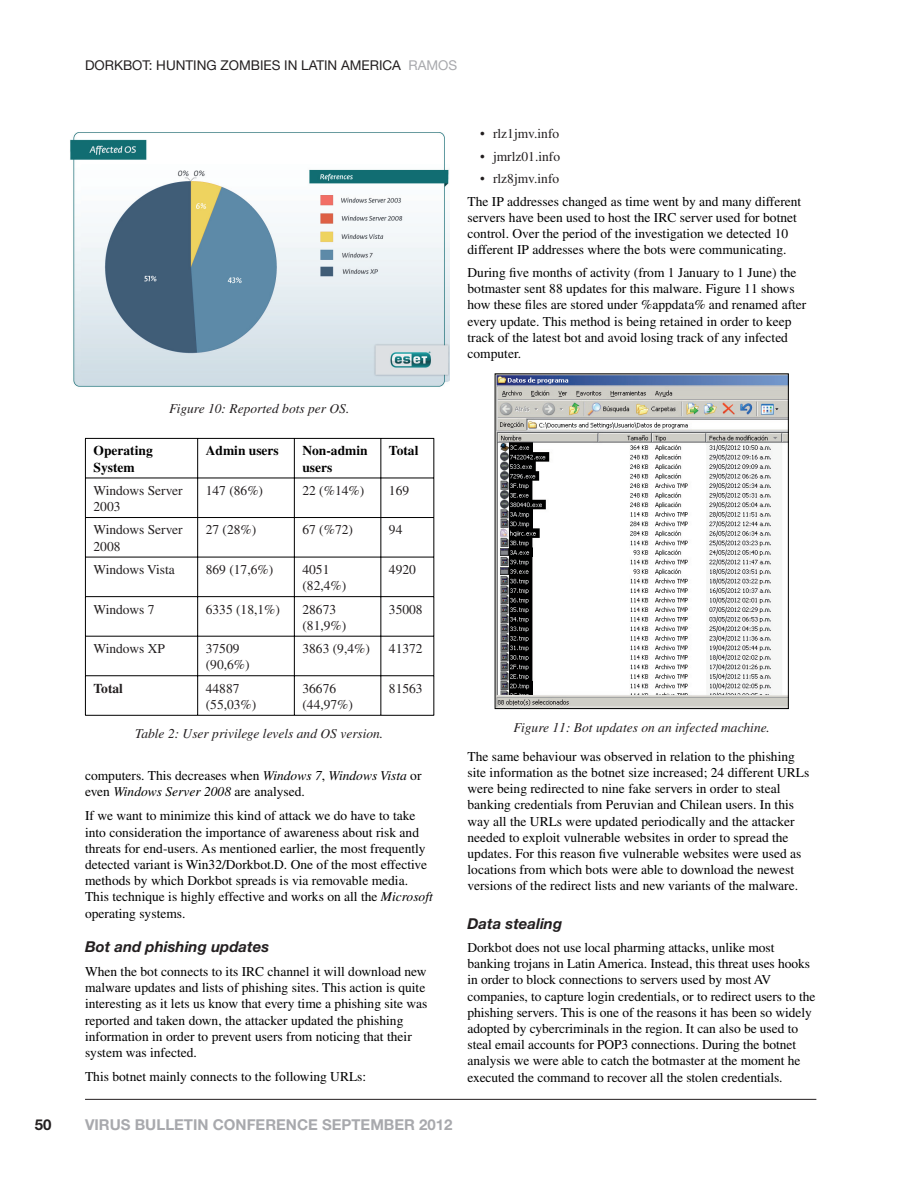
<style>
.page{position:relative;width:918px;height:1188px;background:#fff}
.page>*{position:absolute;margin:0;border:0;box-sizing:border-box;transform-origin:0 0}
.t1{font:700 15px "Helvetica Neue";color:#a8a9ad}
.t2{font:italic 700 15px "Helvetica Neue";color:#231f20}
.t3{font:700 15px "Helvetica Neue";color:#231f20}
.t4{font:13.5px/16.2px "Times";color:#000}
.t5{font:13.5px/16.2px "Times";color:#231f20}
.t6{font:italic 13.5px "Times";color:#231f20}
.t7{font:700 13.5px/16.2px "Times";color:#000}
.t8{font:13.5px "Helvetica Neue";color:#231f20}
.t9{font:700 13.5px "Times";color:#231f20}
.s1{color:#a8a9ad}
.s2{font-style:italic}
</style>
<div class="page">
<hr style="left:85px;top:1099px;width:731px;height:1px;background:#231f20">
<img style="left:497px;top:375px;width:290px;height:332px">
<div style="left:495px;top:373px;width:294px;height:336px;border:1px solid #000"></div>
<img style="left:70px;top:132px;width:379px;height:255px">
<hr style="left:85px;top:438px;width:113px;height:1px;background:#000">
<hr style="left:85px;top:439px;width:1px;height:39px;background:#000">
<hr style="left:198px;top:438px;width:96px;height:1px;background:#000">
<hr style="left:197px;top:439px;width:1px;height:39px;background:#000">
<hr style="left:294px;top:438px;width:87px;height:1px;background:#000">
<hr style="left:294px;top:439px;width:1px;height:39px;background:#000">
<hr style="left:381px;top:438px;width:53px;height:1px;background:#000">
<hr style="left:380px;top:439px;width:1px;height:39px;background:#000">
<hr style="left:433px;top:439px;width:1px;height:39px;background:#000">
<hr style="left:85px;top:478px;width:113px;height:1px;background:#000">
<hr style="left:85px;top:478px;width:1px;height:39px;background:#000">
<hr style="left:198px;top:478px;width:96px;height:1px;background:#000">
<hr style="left:197px;top:478px;width:1px;height:39px;background:#000">
<hr style="left:294px;top:478px;width:87px;height:1px;background:#000">
<hr style="left:294px;top:478px;width:1px;height:39px;background:#000">
<hr style="left:381px;top:478px;width:53px;height:1px;background:#000">
<hr style="left:380px;top:478px;width:1px;height:39px;background:#000">
<hr style="left:433px;top:478px;width:1px;height:39px;background:#000">
<hr style="left:85px;top:517px;width:113px;height:1px;background:#000">
<hr style="left:85px;top:518px;width:1px;height:39px;background:#000">
<hr style="left:198px;top:517px;width:96px;height:1px;background:#000">
<hr style="left:197px;top:518px;width:1px;height:39px;background:#000">
<hr style="left:294px;top:517px;width:87px;height:1px;background:#000">
<hr style="left:294px;top:518px;width:1px;height:39px;background:#000">
<hr style="left:381px;top:517px;width:53px;height:1px;background:#000">
<hr style="left:380px;top:518px;width:1px;height:39px;background:#000">
<hr style="left:433px;top:518px;width:1px;height:39px;background:#000">
<hr style="left:85px;top:557px;width:113px;height:1px;background:#000">
<hr style="left:85px;top:557px;width:1px;height:39px;background:#000">
<hr style="left:198px;top:557px;width:96px;height:1px;background:#000">
<hr style="left:197px;top:557px;width:1px;height:39px;background:#000">
<hr style="left:294px;top:557px;width:87px;height:1px;background:#000">
<hr style="left:294px;top:557px;width:1px;height:39px;background:#000">
<hr style="left:381px;top:557px;width:53px;height:1px;background:#000">
<hr style="left:380px;top:557px;width:1px;height:39px;background:#000">
<hr style="left:433px;top:557px;width:1px;height:39px;background:#000">
<hr style="left:85px;top:596px;width:113px;height:1px;background:#000">
<hr style="left:85px;top:597px;width:1px;height:39px;background:#000">
<hr style="left:198px;top:596px;width:96px;height:1px;background:#000">
<hr style="left:197px;top:597px;width:1px;height:39px;background:#000">
<hr style="left:294px;top:596px;width:87px;height:1px;background:#000">
<hr style="left:294px;top:597px;width:1px;height:39px;background:#000">
<hr style="left:381px;top:596px;width:53px;height:1px;background:#000">
<hr style="left:380px;top:597px;width:1px;height:39px;background:#000">
<hr style="left:433px;top:597px;width:1px;height:39px;background:#000">
<hr style="left:85px;top:636px;width:113px;height:1px;background:#000">
<hr style="left:85px;top:637px;width:1px;height:38px;background:#000">
<hr style="left:198px;top:636px;width:96px;height:1px;background:#000">
<hr style="left:197px;top:637px;width:1px;height:38px;background:#000">
<hr style="left:294px;top:636px;width:87px;height:1px;background:#000">
<hr style="left:294px;top:637px;width:1px;height:38px;background:#000">
<hr style="left:381px;top:636px;width:53px;height:1px;background:#000">
<hr style="left:380px;top:637px;width:1px;height:38px;background:#000">
<hr style="left:433px;top:637px;width:1px;height:38px;background:#000">
<hr style="left:85px;top:675px;width:113px;height:1px;background:#000">
<hr style="left:85px;top:676px;width:1px;height:39px;background:#000">
<hr style="left:198px;top:675px;width:96px;height:1px;background:#000">
<hr style="left:197px;top:676px;width:1px;height:39px;background:#000">
<hr style="left:294px;top:675px;width:87px;height:1px;background:#000">
<hr style="left:294px;top:676px;width:1px;height:39px;background:#000">
<hr style="left:381px;top:675px;width:53px;height:1px;background:#000">
<hr style="left:380px;top:676px;width:1px;height:39px;background:#000">
<hr style="left:433px;top:676px;width:1px;height:39px;background:#000">
<hr style="left:85px;top:715px;width:349px;height:1px;background:#000">
<p class="t8" style="left:85px;top:61px;width:374px">DORKBOT: HUNTING ZOMBIES IN LATIN AMERICA <span class="s1">RAMOS</span></p>
<p class="t5" style="left:480px;top:127px;width:80px">• rlz1jmv.info</p>
<p class="t5" style="left:480px;top:149px;width:81px">• jmrlz01.info</p>
<p class="t5" style="left:480px;top:172px;width:80px">• rlz8jmv.info</p>
<p class="t4" style="left:468px;top:195px;width:335px">The IP addresses changed as time went by and many different servers have been used to host the IRC server used for botnet control. Over the period of the investigation we detected 10 different IP addresses where the bots were communicating.</p>
<p class="t4" style="left:468px;top:266px;width:340px">During five months of activity (from 1 January to 1 June) the botmaster sent 88 updates for this malware. Figure 11 shows how these files are stored under %appdata% and renamed after every update. This method is being retained in order to keep track of the latest bot and avoid losing track of any infected computer.</p>
<p class="t6" style="left:169px;top:403px;width:182px">Figure 10: Reported bots per OS.</p>
<p class="t7" style="left:94px;top:444px;width:61px">Operating<br>System</p>
<p class="t7" style="left:206px;top:444px;width:75px">Admin users</p>
<p class="t7" style="left:302px;top:444px;width:67px">Non-admin users</p>
<p class="t7" style="left:389px;top:444px;width:31px">Total</p>
<p class="t5" style="left:94px;top:484px;width:91px">Windows Server<br>2003</p>
<p class="t5" style="left:206px;top:484px;width:59px">147 (86%)</p>
<p class="t5" style="left:302px;top:484px;width:63px">22 (%14%)</p>
<p class="t5" style="left:389px;top:484px;width:22px">169</p>
<p class="t5" style="left:94px;top:523px;width:91px">Windows Server<br>2008</p>
<p class="t5" style="left:206px;top:523px;width:52px">27 (28%)</p>
<p class="t5" style="left:302px;top:523px;width:52px">67 (%72)</p>
<p class="t5" style="left:389px;top:523px;width:15px">94</p>
<p class="t5" style="left:94px;top:563px;width:83px">Windows Vista</p>
<p class="t5" style="left:206px;top:563px;width:69px">869 (17,6%)</p>
<p class="t5" style="left:302px;top:563px;width:45px">4051 (82,4%)</p>
<p class="t5" style="left:389px;top:563px;width:28px">4920</p>
<p class="t5" style="left:94px;top:602px;width:62px">Windows 7</p>
<p class="t5" style="left:206px;top:602px;width:76px">6335 (18,1%)</p>
<p class="t5" style="left:302px;top:602px;width:45px">28673 (81,9%)</p>
<p class="t5" style="left:389px;top:602px;width:35px">35008</p>
<p class="t5" style="left:94px;top:642px;width:73px">Windows XP</p>
<p class="t5" style="left:206px;top:642px;width:45px">37509 (90,6%)</p>
<p class="t5" style="left:302px;top:642px;width:69px">3863 (9,4%)</p>
<p class="t5" style="left:389px;top:642px;width:35px">41372</p>
<p class="t9" style="left:94px;top:683px;width:31px">Total</p>
<p class="t5" style="left:206px;top:681px;width:52px">44887 (55,03%)</p>
<p class="t5" style="left:302px;top:681px;width:52px">36676 (44,97%)</p>
<p class="t5" style="left:389px;top:681px;width:35px">81563</p>
<p class="t6" style="left:135px;top:728px;width:250px">Table 2: User privilege levels and OS version.</p>
<p class="t4" style="left:85px;top:769px;width:338px">computers. This decreases when <span class="s2">Windows 7</span>, <span class="s2">Windows Vista</span> or even <span class="s2">Windows Server 2008</span> are analysed.</p>
<p class="t4" style="left:85px;top:809px;width:349px">If we want to minimize this kind of attack we do have to take into consideration the importance of awareness about risk and threats for end-users. As mentioned earlier, the most frequently detected variant is Win32/Dorkbot.D. One of the most effective methods by which Dorkbot spreads is via removable media.<br>This technique is highly effective and works on all the <span class="s2">Microsoft </span>operating systems.</p>
<p class="t2" style="left:85px;top:941px;width:186px">Bot and phishing updates</p>
<p class="t4" style="left:85px;top:965px;width:344px">When the bot connects to its IRC channel it will download new malware updates and lists of phishing sites. This action is quite interesting as it lets us know that every time a phishing site was reported and taken down, the attacker updated the phishing information in order to prevent users from noticing that their system was infected.</p>
<p class="t4" style="left:85px;top:1070px;width:283px">This botnet mainly connects to the following URLs:</p>
<p class="t3" style="left:35px;top:1119px;width:18px">50</p>
<p class="t1" style="left:85px;top:1119px;width:369px">VIRUS BULLETIN CONFERENCE SEPTEMBER 2012</p>
<p class="t6" style="left:513px;top:722px;width:258px">Figure 11: Bot updates on an infected machine.</p>
<p class="t4" style="left:468px;top:749px;width:343px">The same behaviour was observed in relation to the phishing site information as the botnet size increased; 24 different URLs were being redirected to nine fake servers in order to steal banking credentials from Peruvian and Chilean users. In this way all the URLs were updated periodically and the attacker needed to exploit vulnerable websites in order to spread the updates. For this reason five vulnerable websites were used as locations from which bots were able to download the newest versions of the redirect lists and new variants of the malware.</p>
<p class="t2" style="left:468px;top:918px;width:96px">Data stealing</p>
<p class="t4" style="left:468px;top:941px;width:349px">Dorkbot does not use local pharming attacks, unlike most banking trojans in Latin America. Instead, this threat uses hooks in order to block connections to servers used by most AV companies, to capture login credentials, or to redirect users to the phishing servers. This is one of the reasons it has been so widely adopted by cybercriminals in the region. It can also be used to steal email accounts for POP3 connections. During the botnet analysis we were able to catch the botmaster at the moment he executed the command to recover all the stolen credentials.</p>
</div>
